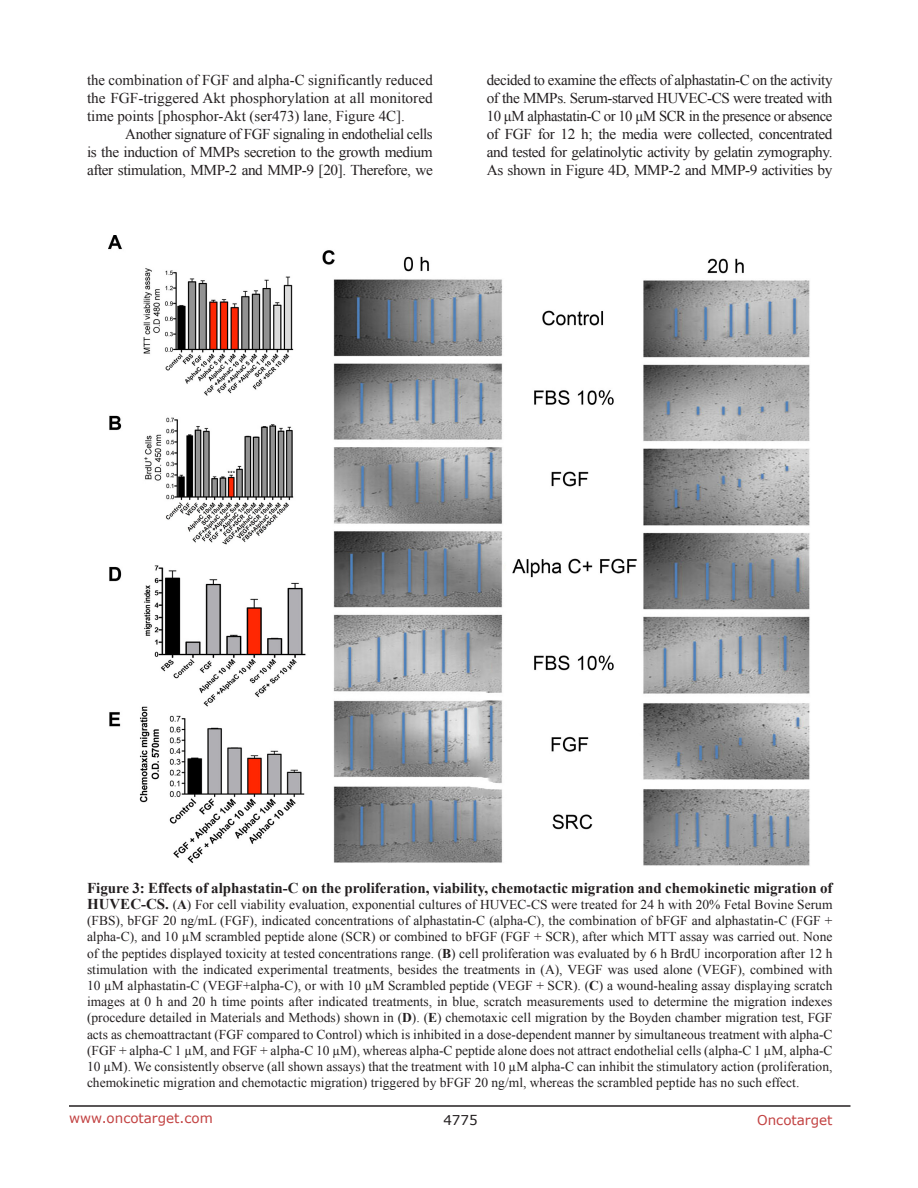
<style>
.page{position:relative;width:918px;height:1188px;background:#fff}
.page>*{position:absolute;margin:0;border:0;box-sizing:border-box;transform-origin:0 0}
.BodyText{font:15px/18px "Times New Roman";letter-spacing:-.025em;color:#231f20;text-align:justify}
.Figuretrx{font:700 15px "Times New Roman";color:#231f20}
.Figuretrx-2{font:13.5px/16.2px "Times New Roman";color:#231f20;text-align:justify}
.t1{font:13.5px "Verdana";color:#c24141}
.t2{font:13.5px "Verdana";color:#231f20}
.s1{font-weight:700;font-size:15px}
.s2{font-weight:700}
</style>
<div class="page">
<hr style="left:69px;top:1105px;width:781px;height:2px;background:#231f20">
<img style="left:109px;top:236px;width:701px;height:630px">
<p class="BodyText" style="left:87px;top:71px;width:347px">the combination of FGF and alpha-C significantly reduced the FGF-triggered Akt phosphorylation at all monitored time points [phosphor-Akt (ser473) lane, Figure 4C].</p>
<p class="BodyText" style="left:87px;top:125px;width:347px;text-indent:38px">Another signature of FGF signaling in endothelial cells is the induction of MMPs secretion to the growth medium after stimulation, MMP-2 and MMP-9 [20]. Therefore, we</p>
<p class="BodyText" style="left:487px;top:71px;width:347px">decided to examine the effects of alphastatin-C on the activity of the MMPs. Serum-starved HUVEC-CS were treated with 10 μM alphastatin-C or 10 μM SCR in the presence or absence of FGF for 12 h; the media were collected, concentrated and tested for gelatinolytic activity by gelatin zymography.<br>As shown in Figure 4D, MMP-2 and MMP-9 activities by</p>
<p class="Figuretrx" style="left:87px;top:877px;width:747px">Figure 3: Effects of alphastatin-C on the proliferation, viability, chemotactic migration and chemokinetic migration of</p>
<p class="Figuretrx-2" style="left:87px;top:896px;width:747px"><span class="s1">HUVEC-CS.</span> (<span class="s2">A</span>) For cell viability evaluation, exponential cultures of HUVEC-CS were treated for 24 h with 20% Fetal Bovine Serum (FBS), bFGF 20 ng/mL (FGF), indicated concentrations of alphastatin-C (alpha-C), the combination of bFGF and alphastatin-C (FGF + alpha-C), and 10 µM scrambled peptide alone (SCR) or combined to bFGF (FGF + SCR), after which MTT assay was carried out. None of the peptides displayed toxicity at tested concentrations range. (<span class="s2">B</span>) cell proliferation was evaluated by 6 h BrdU incorporation after 12 h stimulation with the indicated experimental treatments, besides the treatments in (A), VEGF was used alone (VEGF), combined with 10 µM alphastatin-C (VEGF+alpha-C), or with 10 µM Scrambled peptide (VEGF + SCR). (<span class="s2">C</span>) a wound-healing assay displaying scratch images at 0 h and 20 h time points after indicated treatments, in blue, scratch measurements used to determine the migration indexes (procedure detailed in Materials and Methods) shown in (<span class="s2">D</span>). (<span class="s2">E</span>) chemotaxic cell migration by the Boyden chamber migration test, FGF acts as chemoattractant (FGF compared to Control) which is inhibited in a dose-dependent manner by simultaneous treatment with alpha-C (FGF + alpha-C 1 µM, and FGF + alpha-C 10 µM), whereas alpha-C peptide alone does not attract endothelial cells (alpha-C 1 µM, alpha-C 10 µM). We consistently observe (all shown assays) that the treatment with 10 µM alpha-C can inhibit the stimulatory action (proliferation, chemokinetic migration and chemotactic migration) triggered by bFGF 20 ng/ml, whereas the scrambled peptide has no such effect.</p>
<p class="t1" style="left:69px;top:1109px;width:145px">www.oncotarget.com</p>
<p class="t2" style="left:443px;top:1111px;width:36px">4775</p>
<p class="t1" style="left:757px;top:1111px;width:77px">Oncotarget</p>
</div>
